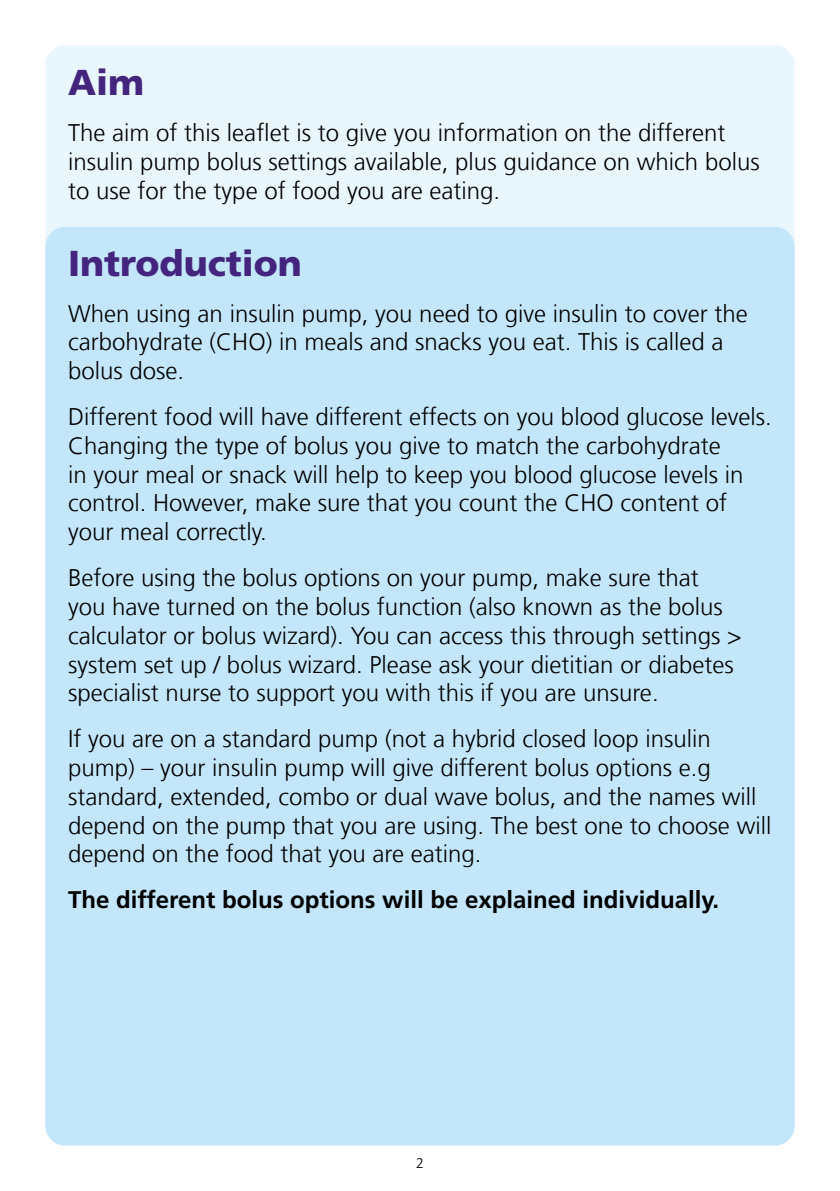
<style>
.page{position:relative;width:840px;height:1191px;background:#fff}
.page>*{position:absolute;margin:0;border:0;box-sizing:border-box;transform-origin:0 0}
.t1{font:900 36px "Frutiger LT Com";color:#44257d}
.t2{font:300 24px/28.8px "Frutiger LT Com";color:#000}
.t3{font:700 24px "Frutiger LT Com";color:#000}
.t4{font:300 14px "Frutiger LT Com";color:#000}
</style>
<div class="page">
<div style="left:45px;top:45px;width:749px;height:1100px;background:#eaf6fe;border-radius:20px"></div>
<div style="left:45px;top:227px;width:749px;height:918px;background:#c4e6fa;border-radius:20px"></div>
<h1 class="t1" style="left:68px;top:61px;width:78px">Aim</h1>
<p class="t2" style="left:68px;top:118px;width:692px">The aim of this leaflet is to give you information on the different insulin pump bolus settings available, plus guidance on which bolus to use for the type of food you are eating.</p>
<h1 class="t1" style="left:68px;top:241px;width:235px">Introduction</h1>
<p class="t2" style="left:68px;top:299px;width:680px">When using an insulin pump, you need to give insulin to cover the carbohydrate (CHO) in meals and snacks you eat. This is called a bolus dose.</p>
<p class="t2" style="left:68px;top:402px;width:704px">Different food will have different effects on you blood glucose levels.<br>Changing the type of bolus you give to match the carbohydrate<br>in your meal or snack will help to keep you blood glucose levels in control. However, make sure that you count the CHO content of your meal correctly.</p>
<p class="t2" style="left:68px;top:563px;width:674px">Before using the bolus options on your pump, make sure that you have turned on the bolus function (also known as the bolus calculator or bolus wizard). You can access this through settings &gt; system set up / bolus wizard. Please ask your dietitian or diabetes specialist nurse to support you with this if you are unsure.</p>
<p class="t2" style="left:68px;top:724px;width:704px">If you are on a standard pump (not a hybrid closed loop insulin pump) – your insulin pump will give different bolus options e.g standard, extended, combo or dual wave bolus, and the names will depend on the pump that you are using. The best one to choose will depend on the food that you are eating.</p>
<p class="t3" style="left:68px;top:885px;width:652px">The different bolus options will be explained individually.</p>
<p class="t4" style="left:416px;top:1155px;width:9px">2</p>
</div>
